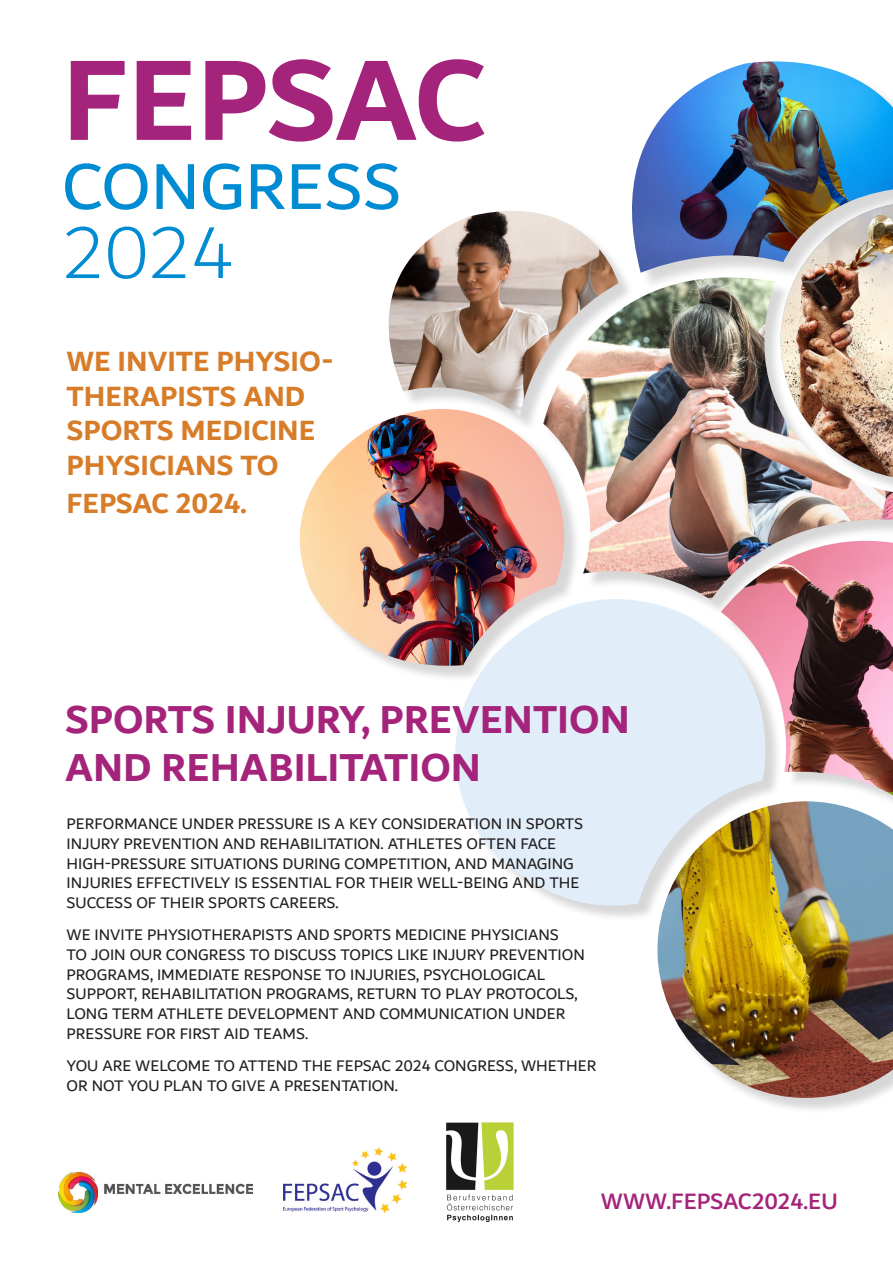
<style>
.page{position:relative;width:893px;height:1263px;background:#fff}
.page>*{position:absolute;margin:0;border:0;box-sizing:border-box;transform-origin:0 0}
.t1{font:700 42px/48px "Dubai";color:#a5247b}
.t2{font:700 30px/34.5px "Dubai";color:#d77c29}
.t3{font:500 24px "Dubai";color:#a5247b}
.t4{font:16.5px/19.8px "Dubai";color:#231f20}
</style>
<div class="page">
<svg style="left:455px;top:615px;width:269px;height:302px;background:#e4eff8"></svg>
<img style="left:388px;top:211px;width:231px;height:198px">
<div style="left:302px;top:411px;width:279px;height:271px;background:#231f20;opacity:.18"></div>
<img style="left:299px;top:409px;width:267px;height:258px">
<div style="left:546px;top:280px;width:347px;height:335px;background:#231f20;opacity:.18"></div>
<img style="left:543px;top:277px;width:350px;height:323px">
<div style="left:783px;top:204px;width:110px;height:292px;background:#231f20;opacity:.18"></div>
<img style="left:781px;top:290px;width:112px;height:187px">
<img style="left:721px;top:541px;width:172px;height:254px">
<div style="left:660px;top:803px;width:233px;height:311px;background:#231f20;opacity:.18"></div>
<img style="left:657px;top:801px;width:236px;height:297px">
<svg style="left:66px;top:226px;width:165px;height:53px"></svg>
<svg style="left:65px;top:163px;width:333px;height:47px"></svg>
<svg style="left:71px;top:59px;width:413px;height:83px"></svg>
<img style="left:58px;top:1172px;width:195px;height:40px">
<img style="left:446px;top:1122px;width:68px;height:100px">
<img style="left:283px;top:1147px;width:124px;height:65px">
<div style="left:634px;top:64px;width:259px;height:226px;background:#231f20;opacity:.18"></div>
<img style="left:632px;top:61px;width:261px;height:212px">
<p class="t2" style="left:67px;top:344px;width:268px">WE INVITE PHYSIO-</p>
<p class="t2" style="left:67px;top:378px;width:250px">THERAPISTS AND<br>SPORTS MEDICINE</p>
<p class="t2" style="left:67px;top:447px;width:214px">PHYSICIANS TO</p>
<p class="t2" style="left:67px;top:485px;width:182px">FEPSAC 2024.</p>
<p class="t1" style="left:65px;top:694px;width:566px">SPORTS INJURY, PREVENTION<br>AND REHABILITATION</p>
<p class="t4" style="left:67px;top:813px;width:518px">PERFORMANCE UNDER PRESSURE IS A KEY CONSIDERATION IN SPORTS INJURY PREVENTION AND REHABILITATION. ATHLETES OFTEN FACE HIGH-PRESSURE SITUATIONS DURING COMPETITION, AND MANAGING INJURIES EFFECTIVELY IS ESSENTIAL FOR THEIR WELL-BEING AND THE SUCCESS OF THEIR SPORTS CAREERS.</p>
<p class="t4" style="left:67px;top:924px;width:494px">WE INVITE PHYSIOTHERAPISTS AND SPORTS MEDICINE PHYSICIANS</p>
<p class="t4" style="left:67px;top:944px;width:520px">TO JOIN OUR CONGRESS TO DISCUSS TOPICS LIKE INJURY PREVENTION<br>PROGRAMS, IMMEDIATE RESPONSE TO INJURIES, PSYCHOLOGICAL</p>
<p class="t4" style="left:67px;top:984px;width:513px">SUPPORT, REHABILITATION PROGRAMS, RETURN TO PLAY PROTOCOLS,<br>LONG TERM ATHLETE DEVELOPMENT AND COMMUNICATION UNDER<br>PRESSURE FOR FIRST AID TEAMS.</p>
<p class="t4" style="left:67px;top:1055px;width:531px">YOU ARE WELCOME TO ATTEND THE FEPSAC 2024 CONGRESS, WHETHER<br>OR NOT YOU PLAN TO GIVE A PRESENTATION.</p>
<p class="t3" style="left:601px;top:1186px;width:238px">WWW.FEPSAC2024.EU</p>
</div>
